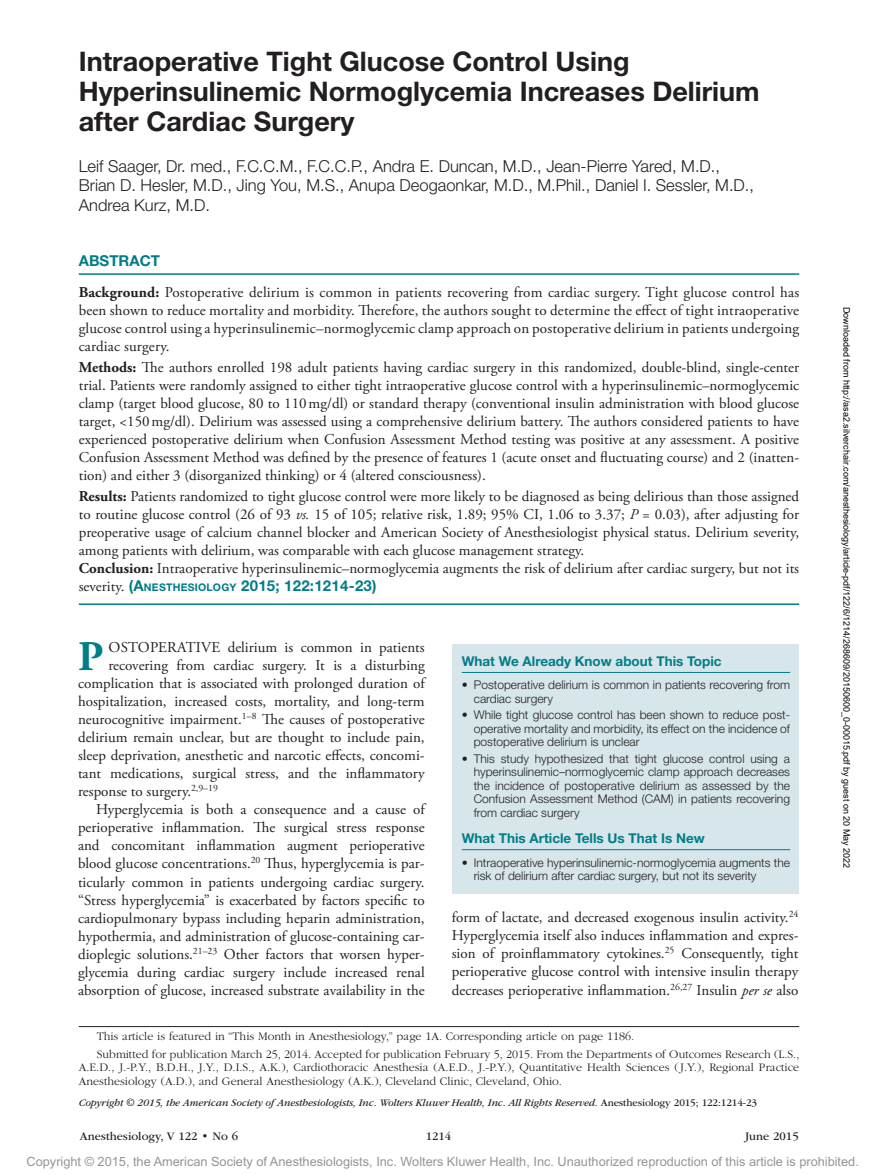
<style>
.page{position:relative;width:878px;height:1175px;background:#fff}
.page>*{position:absolute;margin:0;border:0;box-sizing:border-box;transform-origin:0 0}
.t1{font:700 42.15px "Adobe Garamond Pro";color:#007d88}
.t2{font:700 27px/30px "Helvetica Neue LT Std";color:#231f20}
.t3{font:300 16.5px/19.5px "Helvetica Neue LT Std";color:#231f20}
.t4{font:15px/18px "Adobe Garamond Pro";color:#231f20;text-align:justify}
.t5{font:700 15px "Helvetica Neue LT Std";letter-spacing:.015em;color:#007d88}
.t6{font:700 13.5px "Helvetica Neue LT Std";color:#007d88}
.t7{font:12.75px "Arial MT Std";color:#939598}
.t8{font:300 12px/13.5px "Helvetica Neue LT Std";color:#231f20}
.t9{font:300 12px/18px "ITC Garamond Std";color:#231f20}
.t10{font:12px "ITC Garamond Std";color:#231f20}
.t11{font:italic 10.5px "ITC Garamond Std";letter-spacing:-.01em;color:#231f20}
.t12{font:9px "Arial";color:#000}
.s1{font-weight:700}
.s2{font-style:italic}
.s3{font-family:"Adobe Garamond Pro";font-weight:400;color:#231f20}
.s4{font-size:10.5px}
.s5{font-style:normal}
</style>
<div class="page">
<div style="left:452px;top:644px;width:347px;height:249px;background:#d6e6ea"></div>
<hr style="left:462px;top:672px;width:328px;height:1px;background:#007d88">
<hr style="left:462px;top:849px;width:328px;height:1px;background:#007d88">
<hr style="left:79px;top:273px;width:720px;height:2px;background:#007d88">
<hr style="left:79px;top:603px;width:720px;height:2px;background:#007d88">
<hr style="left:79px;top:1026px;width:720px;height:1px;background:#231f20">
<h2 class="t2" style="left:79px;top:46px;width:682px">Intraoperative Tight Glucose Control Using<br>Hyperinsulinemic Normoglycemia Increases Delirium after Cardiac Surgery</h2>
<p class="t3" style="left:79px;top:156px;width:676px">Leif Saager, Dr. med., F.C.C.M., F.C.C.P., Andra E. Duncan, M.D., Jean-Pierre Yared, M.D.,<br>Brian D. Hesler, M.D., Jing You, M.S., Anupa Deogaonkar, M.D., M.Phil., Daniel I. Sessler, M.D.,<br>Andrea Kurz, M.D.</p>
<p class="t5" style="left:79px;top:251px;width:83px">ABSTRACT</p>
<p class="t4" style="left:79px;top:284px;width:722px"><span class="s1">Background:</span> Postoperative delirium is common in patients recovering from cardiac surgery. Tight glucose control has been shown to reduce mortality and morbidity. Therefore, the authors sought to determine the effect of tight intraoperative glucose control using a hyperinsulinemic–normoglycemic clamp approach on postoperative delirium in patients undergoing cardiac surgery.</p>
<p class="t4" style="left:79px;top:359px;width:722px"><span class="s1">Methods:</span> The authors enrolled 198 adult patients having cardiac surgery in this randomized, double-blind, single-center trial. Patients were randomly assigned to either tight intraoperative glucose control with a hyperinsulinemic–normoglycemic clamp (target blood glucose, 80 to 110mg/dl) or standard therapy (conventional insulin administration with blood glucose target, &lt;150mg/dl). Delirium was assessed using a comprehensive delirium battery. The authors considered patients to have experienced postoperative delirium when Confusion Assessment Method testing was positive at any assessment. A positive Confusion Assessment Method was defined by the presence of features 1 (acute onset and fluctuating course) and 2 (inatten&shy;tion) and either 3 (disorganized thinking) or 4 (altered consciousness).</p>
<p class="t4" style="left:79px;top:488px;width:722px;text-align:left"><span class="s1">Results:</span> Patients randomized to tight glucose control were more likely to be diagnosed as being delirious than those assigned to routine glucose control (26 of 93 <span class="s2">vs.</span> 15 of 105; relative risk, 1.89; 95% CI, 1.06 to 3.37; <span class="s2">P</span> = 0.03), after adjusting for preoperative usage of calcium channel blocker and American Society of Anesthesiologist physical status. Delirium severity, among patients with delirium, was comparable with each glucose management strategy.<br><span class="s1">Conclusion:</span> Intraoperative hyperinsulinemic–normoglycemia augments the risk of delirium after cardiac surgery, but not its</p>
<p class="t5" style="left:79px;top:577px;width:299px"><span class="s3">severity.</span> (A<span class="s4">NESTHESIOLOGY</span> 2015; 122:1214-23)</p>
<h1 class="t1" style="left:78px;top:632px;width:27px">P</h1>
<p class="t4" style="left:108px;top:639px;width:317px">OSTOPERATIVE delirium is common in patients</p>
<p class="t4" style="left:108px;top:657px;width:318px">recovering from cardiac surgery. It is a disturbing</p>
<p class="t4" style="left:78px;top:675px;width:348px">complication that is associated with prolonged duration of</p>
<p class="t4" style="left:78px;top:693px;width:348px">hospitalization, increased costs, mortality, and long-term</p>
<p class="t4" style="left:78px;top:711px;width:348px">neurocognitive impairment.<sup>1–8</sup> The causes of postoperative</p>
<p class="t4" style="left:78px;top:729px;width:348px">delirium remain unclear, but are thought to include pain,</p>
<p class="t4" style="left:78px;top:747px;width:348px">sleep deprivation, anesthetic and narcotic effects, concomi-</p>
<p class="t4" style="left:78px;top:765px;width:348px">tant medications, surgical stress, and the inflammatory</p>
<p class="t4" style="left:78px;top:783px;width:141px">response to surgery.<sup>2,9–19</sup></p>
<p class="t4" style="left:96px;top:801px;width:330px">Hyperglycemia is both a consequence and a cause of</p>
<p class="t4" style="left:78px;top:819px;width:348px">perioperative inflammation. The surgical stress response</p>
<p class="t4" style="left:78px;top:837px;width:348px">and concomitant inflammation augment perioperative</p>
<p class="t4" style="left:78px;top:855px;width:348px">blood glucose concentrations.<sup>20</sup> Thus, hyperglycemia is par-</p>
<p class="t4" style="left:78px;top:873px;width:348px">ticularly common in patients undergoing cardiac surgery.</p>
<p class="t4" style="left:78px;top:891px;width:348px">“Stress hyperglycemia” is exacerbated by factors specific to</p>
<p class="t4" style="left:78px;top:909px;width:348px">cardiopulmonary bypass including heparin administration,</p>
<p class="t4" style="left:78px;top:927px;width:348px">hypothermia, and administration of glucose-containing car-</p>
<p class="t4" style="left:78px;top:945px;width:348px">dioplegic solutions.<sup>21–23</sup> Other factors that worsen hyper-</p>
<p class="t4" style="left:78px;top:963px;width:348px">glycemia during cardiac surgery include increased renal</p>
<p class="t4" style="left:78px;top:981px;width:348px">absorption of glucose, increased substrate availability in the</p>
<p class="t6" style="left:462px;top:652px;width:261px">What We Already Know about This Topic</p>
<p class="t8" style="left:474px;top:678px;width:318px;text-indent:-12px">• Postoperative delirium is common in patients recovering from cardiac surgery</p>
<p class="t8" style="left:473px;top:708px;width:318px;text-align:justify;text-indent:-12px">• While tight glucose control has been shown to reduce post&shy;operative mortality and morbidity, its effect on the incidence of postoperative delirium is unclear</p>
<p class="t8" style="left:473px;top:751px;width:318px;text-align:justify;text-indent:-12px">• This study hypothesized that tight glucose control using a hyperinsulinemic–normoglycemic clamp approach decreases the incidence of postoperative delirium as assessed by the Confusion Assessment Method (CAM) in patients recovering from cardiac surgery</p>
<p class="t6" style="left:462px;top:830px;width:244px">What This Article Tells Us That Is New</p>
<p class="t8" style="left:474px;top:855px;width:318px;text-indent:-12px">• Intraoperative hyperinsulinemic-normoglycemia augments the risk of delirium after cardiac surgery, but not its severity</p>
<p class="t4" style="left:451px;top:909px;width:348px">form of lactate, and decreased exogenous insulin activity.<sup>24<br></sup>Hyperglycemia itself also induces inflammation and expres&shy;sion of proinflammatory cytokines.<sup>25</sup> Consequently, tight perioperative glucose control with intensive insulin therapy decreases perioperative inflammation.<sup>26,27</sup> Insulin <span class="s2">per se</span> also</p>
<p class="t9" style="left:97px;top:1027px;width:704px">This article is featured in “This Month in Anesthesiology,” page 1A. Corresponding article on page 1186.<br>Submitted for publication March 25, 2014. Accepted for publication February 5, 2015. From the Departments of Outcomes Research (L.S.,</p>
<p class="t9" style="left:79px;top:1060px;width:722px;line-height:13.5px">A.E.D., J.-P.Y., B.D.H., J.Y., D.I.S., A.K.), Cardiothoracic Anesthesia (A.E.D., J.-P.Y.), Quantitative Health Sciences (J.Y.), Regional Practice<br>Anesthesiology (A.D.), and General Anesthesiology (A.K.), Cleveland Clinic, Cleveland, Ohio.</p>
<p class="t11" style="left:79px;top:1096px;width:679px">Copyright © 2015, the American Society of Anesthesiologists, Inc. Wolters Kluwer Health, Inc. All Rights Reserved. <span class="s5">Anesthesiology 2015; 122:1214-23</span></p>
<p class="t10" style="left:80px;top:1130px;width:160px">Anesthesiology, V 122 • No 6</p>
<p class="t10" style="left:426px;top:1130px;width:27px">1214</p>
<p class="t10" style="left:745px;top:1130px;width:55px">June 2015</p>
<p class="t12" style="left:850px;top:307px;width:563px;rotate:90deg">Downloaded from http://asa2.silverchair.com/anesthesiology/article-pdf/122/6/1214/268609/20150600_0-00015.pdf by guest on 20 May 2022</p>
<p class="t7" style="left:27px;top:1154px;width:833px">Copyright © 2015, the American Society of Anesthesiologists, Inc. Wolters Kluwer Health, Inc. Unauthorized reproduction of this article is prohibited.</p>
</div>
